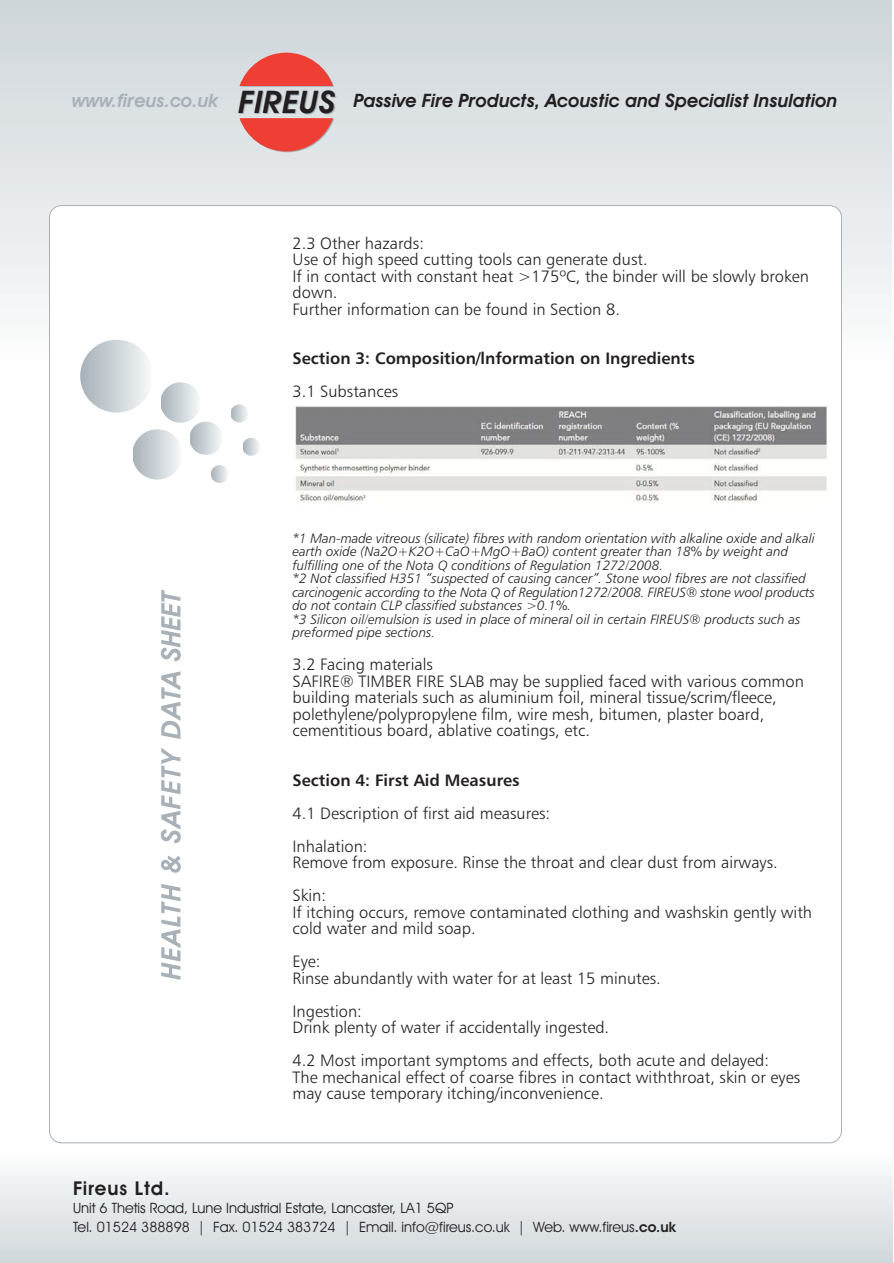
<style>
.page{position:relative;width:894px;height:1263px;background:#fff}
.page>*{position:absolute;margin:0;border:0;box-sizing:border-box;transform-origin:0 0}
.t1{font:600 19.05px "Avant Garde IT Cby BT";letter-spacing:.05em;color:#231f20}
.t2{font:italic 600 18.6px "Avant Garde IT Cby BT";color:#231f20}
.t3{font:16.5px/16.5px "Humanist 777 BT Light B";color:#231f20}
.t4{font:16.5px/33px "Humanist 777 BT Bold B";color:#231f20}
.t5{font:14.4px/18.6px "Avant Garde IT Cby BT";color:#231f20}
.t6{font:13.5px/13.5px "Humanist 777 BT Light Italic B";color:#231f20}
.s1{color:#a7b1b7}
.s2{font-size:31.2px}
.s3{font-family:"Humanist 777 BT Light B"}
.s4{font-family:"Humanist 777 BT Bold B"}
.s5{font-weight:600}
</style>
<div class="page">
<div style="left:0;top:1154px;width:893px;height:109px;background:linear-gradient(to bottom,#fbfcfc,#d0d7db)"></div>
<div style="left:0;top:0;width:892px;height:361px;background:linear-gradient(to bottom,#ced5d9,#fbfcfc)"></div>
<div style="left:0;top:360px;width:892px;height:65px;background:#fff"></div>
<svg style="left:240px;top:53px;width:94px;height:99px"></svg>
<div style="left:49px;top:205px;width:793px;height:938px;background:#fff;border:1px solid #a7b1b7;border-radius:12px"></div>
<div style="left:80px;top:340px;width:73px;height:73px;background:linear-gradient(to right,#a6b1b8,#f7f9fa);border-radius:50%"></div>
<div style="left:160px;top:382px;width:41px;height:41px;background:linear-gradient(to right,#a8b2b9,#f6f9fa);border-radius:50%"></div>
<hr style="left:200px;top:382px;width:1px;height:41px;background:#fff">
<svg style="left:133px;top:429px;width:46px;height:51px"></svg>
<div style="left:189px;top:422px;width:34px;height:33px;background:linear-gradient(to right,#a7b2b9,#f4f7f8);border-radius:50%"></div>
<hr style="left:222px;top:422px;width:1px;height:33px;background:#fff">
<svg style="left:211px;top:465px;width:18px;height:18px"></svg>
<svg style="left:230px;top:405px;width:18px;height:17px"></svg>
<svg style="left:242px;top:438px;width:18px;height:18px"></svg>
<svg style="left:161px;top:884px;width:19px;height:96px"></svg>
<svg style="left:161px;top:855px;width:20px;height:18px"></svg>
<svg style="left:161px;top:748px;width:20px;height:95px"></svg>
<svg style="left:161px;top:671px;width:19px;height:68px"></svg>
<svg style="left:161px;top:590px;width:20px;height:71px"></svg>
<img style="left:295px;top:406px;width:534px;height:97px">
<p class="t2" style="left:72px;top:94px;width:767px"><span class="s1">www.fireus.co.uk</span> <span class="s2">FIREUS</span> Passive Fire Products, Acoustic and Specialist Insulation</p>
<p class="t3" style="left:292px;top:236px;width:518px">2.3 Other hazards:<br>Use of high speed cutting tools can generate dust.<br>If in contact with constant heat &gt;175ºC, the binder will be slowly broken down.<br>Further information can be found in Section 8.</p>
<p class="t4" style="left:292px;top:343px;width:404px">Section 3: Composition/lnformation on Ingredients<br><span class="s3">3.1 Substances</span></p>
<p class="t6" style="left:292px;top:532px;width:524px">*1 Man-made vitreous (silicate) fibres with random orientation with alkaline oxide and alkali earth oxide (Na2O+K2O+CaO+MgO+BaO) content greater than 18% by weight and fulfilling one of the Nota Q conditions of Regulation 1272/2008.<br>*2 Not classified H351 “suspected of causing cancer”. Stone wool fibres are not classified carcinogenic according to the Nota Q of Regulation1272/2008. FIREUS® stone wool products do not contain CLP classified substances &gt;0.1%.<br>*3 Silicon oil/emulsion is used in place of mineral oil in certain FIREUS® products such as preformed pipe sections.</p>
<p class="t3" style="left:292px;top:657px;width:513px">3.2 Facing materials<br>SAFIRE® TIMBER FIRE SLAB may be supplied faced with various common building materials such as aluminium foil, mineral tissue/scrim/fleece, polethylene/polypropylene film, wire mesh, bitumen, plaster board, cementitious board, ablative coatings, etc.</p>
<p class="t3" style="left:292px;top:764px;width:259px;line-height:33px"><span class="s4">Section 4: First Aid Measures<br></span>4.1 Description of first aid measures:<br>Inhalation:</p>
<p class="t3" style="left:292px;top:847px;width:487px;line-height:33px">Remove from exposure. Rinse the throat and clear dust from airways.<br>Skin:</p>
<p class="t3" style="left:292px;top:905px;width:521px">If itching occurs, remove contaminated clothing and washskin gently with cold water and mild soap.</p>
<p class="t3" style="left:292px;top:954px;width:370px">Eye:<br>Rinse abundantly with water for at least 15 minutes.</p>
<p class="t3" style="left:292px;top:1004px;width:318px">Ingestion:<br>Drink plenty of water if accidentally ingested.</p>
<p class="t3" style="left:292px;top:1053px;width:509px">4.2 Most important symptoms and effects, both acute and delayed:<br>The mechanical effect of coarse fibres in contact withthroat, skin or eyes may cause temporary itching/inconvenience.</p>
<p class="t1" style="left:73px;top:1181px;width:98px">Fireus Ltd.</p>
<p class="t5" style="left:73px;top:1200px;width:604px">Unit 6 Thetis Road, Lune Industrial Estate, Lancaster, LA1 5QP<br>Tel. 01524 388898 | Fax. 01524 383724 | Email. info@fireus.co.uk | Web. www.fireus<span class="s5">.co.uk</span></p>
</div>
